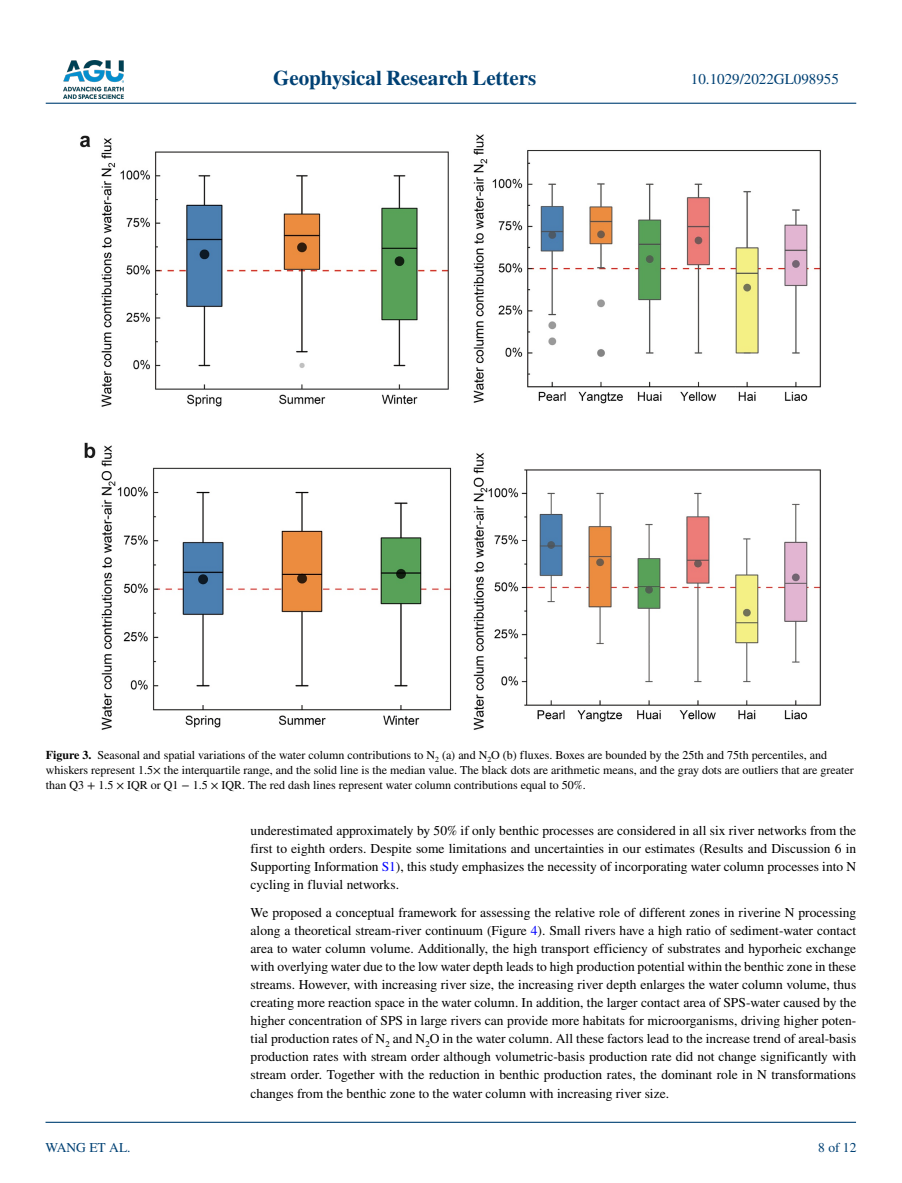
<style>
.page{position:relative;width:902px;height:1183px;background:#fff}
.page>*{position:absolute;margin:0;border:0;box-sizing:border-box;transform-origin:0 0}
.t1{font:700 21px "STIX";color:#004174}
.t2{font:15px "STIX";color:#004174}
.t3{font:13.5px/18px "STIX";color:#000;text-align:justify}
.t4{font:13.5px "STIX";color:#004174}
.t5{font:12px/15px "STIX";color:#000}
.s1{font-weight:700}
.s2{color:#00f}
</style>
<div class="page">
<img style="left:63px;top:60px;width:60px;height:39px">
<hr style="left:46px;top:103px;width:810px;height:1px;background:#004174">
<hr style="left:45px;top:1121px;width:810px;height:1px;background:#004174">
<img style="left:80px;top:134px;width:741px;height:596px">
<h1 class="t1" style="left:273px;top:66px;width:265px">Geophysical Research Letters</h1>
<p class="t2" style="left:691px;top:69px;width:149px">10.1029/2022GL098955</p>
<p class="t5" style="left:46px;top:747px;width:809px"><span class="s1">Figure 3.</span> Seasonal and spatial variations of the water column contributions to N<sub>2</sub> (a) and N<sub>2</sub>O (b) fluxes. Boxes are bounded by the 25th and 75th percentiles, and whiskers represent 1.5× the interquartile range, and the solid line is the median value. The black dots are arithmetic means, and the gray dots are outliers that are greater than Q3 + 1.5 × IQR or Q1 − 1.5 × IQR. The red dash lines represent water column contributions equal to 50%.</p>
<p class="t4" style="left:45px;top:1138px;width:87px">WANG ET AL.</p>
<p class="t3" style="left:250px;top:822px;width:607px">underestimated approximately by 50% if only benthic processes are considered in all six river networks from the first to eighth orders. Despite some limitations and uncertainties in our estimates (Results and Discussion 6 in Supporting Information <span class="s2">S1</span>), this study emphasizes the necessity of incorporating water column processes into N cycling in fluvial networks.</p>
<p class="t3" style="left:250px;top:904px;width:607px">We proposed a conceptual framework for assessing the relative role of different zones in riverine N processing along a theoretical stream-river continuum (Figure <span class="s2">4</span>). Small rivers have a high ratio of sediment-water contact area to water column volume. Additionally, the high transport efficiency of substrates and hyporheic exchange with overlying water due to the low water depth leads to high production potential within the benthic zone in these streams. However, with increasing river size, the increasing river depth enlarges the water column volume, thus creating more reaction space in the water column. In addition, the larger contact area of SPS-water caused by the higher concentration of SPS in large rivers can provide more habitats for microorganisms, driving higher poten&shy;tial production rates of N<sub>2</sub> and N<sub>2</sub>O in the water column. All these factors lead to the increase trend of areal-basis production rates with stream order although volumetric-basis production rate did not change significantly with stream order. Together with the reduction in benthic production rates, the dominant role in N transformations changes from the benthic zone to the water column with increasing river size.</p>
<p class="t4" style="left:818px;top:1138px;width:40px">8 of 12</p>
</div>
